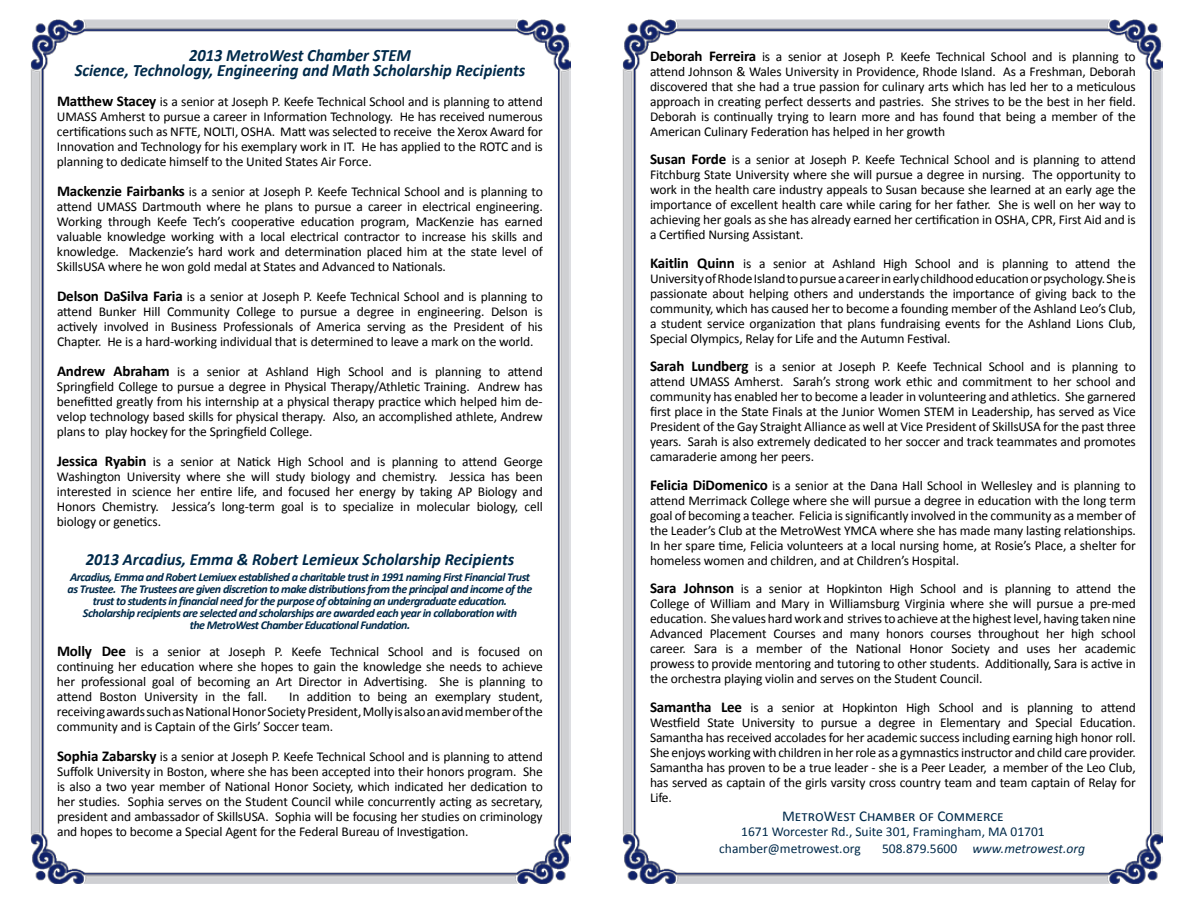
<style>
.page{position:relative;width:1188px;height:918px;background:#fff}
.page>*{position:absolute;margin:0;border:0;box-sizing:border-box;transform-origin:0 0}
.t1{font:italic 700 17.4px/15px "Calibri";color:#002a4a;text-align:center;scale:.95 1}
.t2{font:italic 700 16.95px "Calibri";color:#002a4a}
.t3{font:15px "Calibri";color:#002a4a}
.t4{font:13.5px/15px "Calibri";letter-spacing:-.01em;color:#000;text-align:justify}
.t5{font:13.5px/16.2px "Calibri";color:#002a4a}
.t6{font:italic 13.5px "Calibri";color:#002a4a}
.t7{font:italic 700 12px/12px "Calibri";letter-spacing:-.04em;color:#002a4a;text-align:center}
.s1{font-weight:700;font-size:15px}
.s2{font-style:normal}
</style>
<div class="page">
<img style="left:623px;top:20px;width:539px;height:864px">
<img style="left:31px;top:20px;width:540px;height:864px">
<p class="t1" style="left:75px;top:48px;width:476px">2013 MetroWest Chamber STEM<br>Science, Technology, Engineering and Math Scholarship Recipients</p>
<p class="t4" style="left:57px;top:94px;width:487px"><span class="s1">Matthew Stacey</span> is a senior at Joseph P. Keefe Technical School and is planning to attend UMASS Amherst to pursue a career in Information Technology. He has received numerous certifications such as NFTE, NOLTI, OSHA. Matt was selected to receive the Xerox Award for Innovation and Technology for his exemplary work in IT. He has applied to the ROTC and is planning to dedicate himself to the United States Air Force.</p>
<p class="t4" style="left:57px;top:184px;width:487px"><span class="s1">Mackenzie Fairbanks</span> is a senior at Joseph P. Keefe Technical School and is planning to attend UMASS Dartmouth where he plans to pursue a career in electrical engineering.<br>Working through Keefe Tech’s cooperative education program, MacKenzie has earned valuable knowledge working with a local electrical contractor to increase his skills and knowledge. Mackenzie’s hard work and determination placed him at the state level of SkillsUSA where he won gold medal at States and Advanced to Nationals.</p>
<p class="t4" style="left:57px;top:289px;width:487px"><span class="s1">Delson DaSilva Faria</span> is a senior at Joseph P. Keefe Technical School and is planning to attend Bunker Hill Community College to pursue a degree in engineering. Delson is actively involved in Business Professionals of America serving as the President of his Chapter. He is a hard-working individual that is determined to leave a mark on the world.</p>
<p class="t4" style="left:57px;top:364px;width:487px"><span class="s1">Andrew Abraham</span> is a senior at Ashland High School and is planning to attend Springfield College to pursue a degree in Physical Therapy/Athletic Training. Andrew has benefitted greatly from his internship at a physical therapy practice which helped him de&shy;velop technology based skills for physical therapy. Also, an accomplished athlete, Andrew plans to play hockey for the Springfield College.</p>
<p class="t4" style="left:57px;top:454px;width:487px"><span class="s1">Jessica Ryabin</span> is a senior at Natick High School and is planning to attend George Washington University where she will study biology and chemistry. Jessica has been interested in science her entire life, and focused her energy by taking AP Biology and Honors Chemistry. Jessica’s long-term goal is to specialize in molecular biology, cell biology or genetics.</p>
<p class="t2" style="left:86px;top:548px;width:430px">2013 Arcadius, Emma &amp; Robert Lemieux Scholarship Recipients</p>
<p class="t7" style="left:68px;top:571px;width:466px">Arcadius, Emma and Robert Lemiuex established a charitable trust in 1991 naming First Financial Trust as Trustee. The Trustees are given discretion to make distributions from the principal and income of the trust to students in financial need for the purpose of obtaining an undergraduate education.<br>Scholarship recipients are selected and scholarships are awarded each year in collaboration with<br>the MetroWest Chamber Educational Fundation.</p>
<p class="t4" style="left:57px;top:644px;width:487px"><span class="s1">Molly Dee</span> is a senior at Joseph P. Keefe Technical School and is focused on continuing her education where she hopes to gain the knowledge she needs to achieve her professional goal of becoming an Art Director in Advertising. She is planning to attend Boston University in the fall.</p>
<p class="t4" style="left:57px;top:689px;width:487px;text-indent:232px">In addition to being an exemplary student, receiving awards such as National Honor Society President, Molly is also an avid member of the community and is Captain of the Girls’ Soccer team.</p>
<p class="t4" style="left:57px;top:749px;width:487px"><span class="s1">Sophia Zabarsky</span> is a senior at Joseph P. Keefe Technical School and is planning to attend Suffolk University in Boston, where she has been accepted into their honors program. She is also a two year member of National Honor Society, which indicated her dedication to her studies. Sophia serves on the Student Council while concurrently acting as secretary, president and ambassador of SkillsUSA. Sophia will be focusing her studies on criminology and hopes to become a Special Agent for the Federal Bureau of Investigation.</p>
<p class="t4" style="left:650px;top:49px;width:487px"><span class="s1">Deborah Ferreira</span> is a senior at Joseph P. Keefe Technical School and is planning to attend Johnson &amp; Wales University in Providence, Rhode Island. As a Freshman, Deborah discovered that she had a true passion for culinary arts which has led her to a meticulous approach in creating perfect desserts and pastries. She strives to be the best in her field.<br>Deborah is continually trying to learn more and has found that being a member of the American Culinary Federation has helped in her growth</p>
<p class="t4" style="left:650px;top:152px;width:487px"><span class="s1">Susan Forde</span> is a senior at Joseph P. Keefe Technical School and is planning to attend Fitchburg State University where she will pursue a degree in nursing. The opportunity to work in the health care industry appeals to Susan because she learned at an early age the importance of excellent health care while caring for her father. She is well on her way to achieving her goals as she has already earned her certification in OSHA, CPR, First Aid and is a Certified Nursing Assistant.</p>
<p class="t4" style="left:650px;top:256px;width:487px"><span class="s1">Kaitlin Quinn</span> is a senior at Ashland High School and is planning to attend the University of Rhode Island to pursue a career in early childhood education or psychology. She is passionate about helping others and understands the importance of giving back to the community, which has caused her to become a founding member of the Ashland Leo’s Club, a student service organization that plans fundraising events for the Ashland Lions Club, Special Olympics, Relay for Life and the Autumn Festival.</p>
<p class="t4" style="left:650px;top:359px;width:487px"><span class="s1">Sarah Lundberg</span> is a senior at Joseph P. Keefe Technical School and is planning to attend UMASS Amherst. Sarah’s strong work ethic and commitment to her school and community has enabled her to become a leader in volunteering and athletics. She garnered first place in the State Finals at the Junior Women STEM in Leadership, has served as Vice President of the Gay Straight Alliance as well at Vice President of SkillsUSA for the past three years. Sarah is also extremely dedicated to her soccer and track teammates and promotes camaraderie among her peers.</p>
<p class="t4" style="left:650px;top:478px;width:487px"><span class="s1">Felicia DiDomenico</span> is a senior at the Dana Hall School in Wellesley and is planning to attend Merrimack College where she will pursue a degree in education with the long term goal of becoming a teacher. Felicia is significantly involved in the community as a member of the Leader’s Club at the MetroWest YMCA where she has made many lasting relationships.<br>In her spare time, Felicia volunteers at a local nursing home, at Rosie’s Place, a shelter for homeless women and children, and at Children’s Hospital.</p>
<p class="t4" style="left:650px;top:581px;width:487px"><span class="s1">Sara Johnson</span> is a senior at Hopkinton High School and is planning to attend the College of William and Mary in Williamsburg Virginia where she will pursue a pre-med education. She values hard work and strives to achieve at the highest level, having taken nine Advanced Placement Courses and many honors courses throughout her high school career. Sara is a member of the National Honor Society and uses her academic prowess to provide mentoring and tutoring to other students. Additionally, Sara is active in the orchestra playing violin and serves on the Student Council.</p>
<p class="t4" style="left:650px;top:700px;width:487px"><span class="s1">Samantha Lee</span> is a senior at Hopkinton High School and is planning to attend Westfield State University to pursue a degree in Elementary and Special Education.<br>Samantha has received accolades for her academic success including earning high honor roll.<br>She enjoys working with children in her role as a gymnastics instructor and child care provider.<br>Samantha has proven to be a true leader - she is a Peer Leader, a member of the Leo Club, has served as captain of the girls varsity cross country team and team captain of Relay for Life.</p>
<p class="t3" style="left:782px;top:807px;width:223px">MetroWest Chamber of Commerce</p>
<p class="t5" style="left:719px;top:824px;width:327px;text-indent:22px">1671 Worcester Rd., Suite 301, Framingham, MA 01701 chamber@metrowest.org</p>
<p class="t6" style="left:882px;top:839px;width:204px"><span class="s2">508.879.5600</span> www.metrowest.org</p>
</div>
